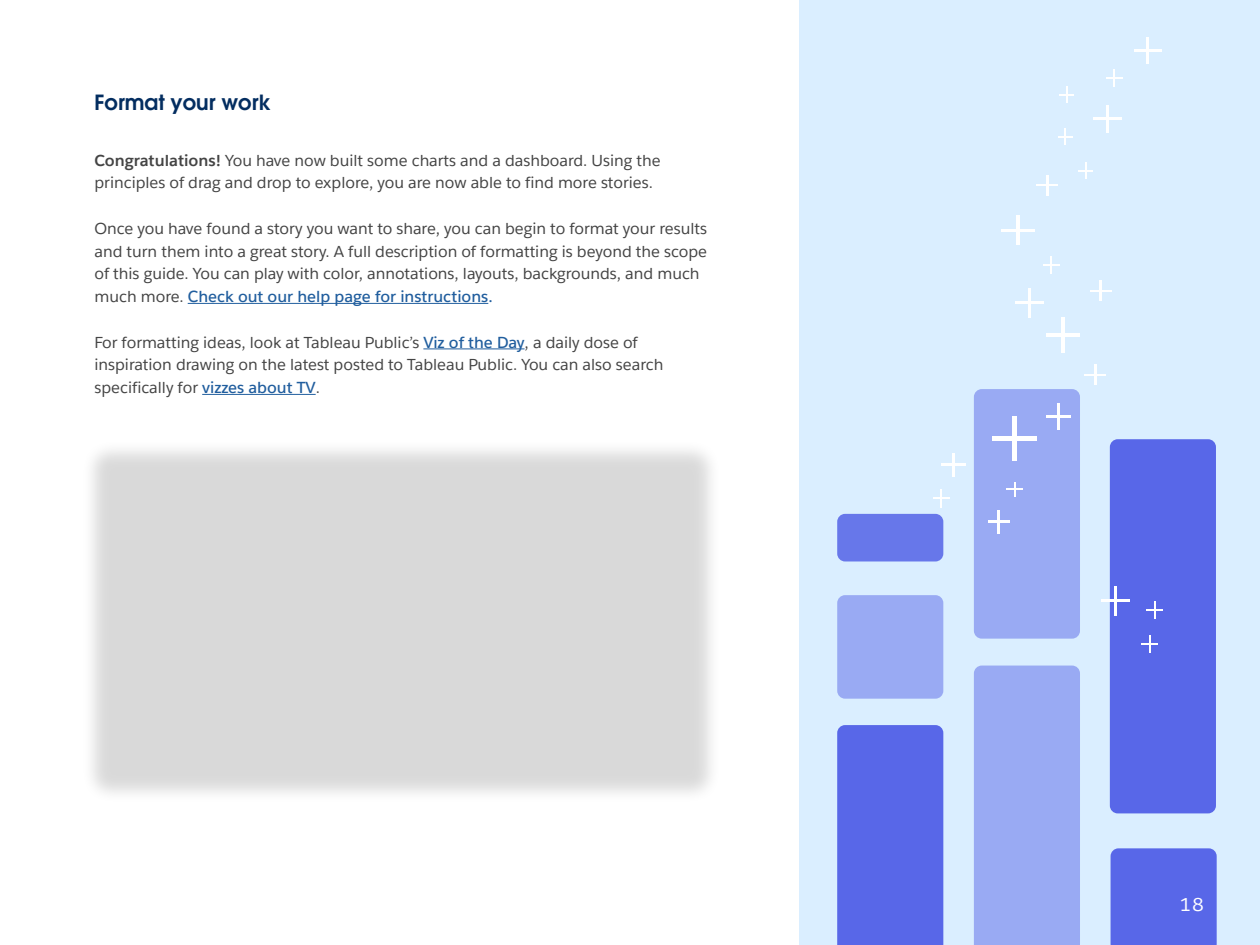
<style>
.page{position:relative;width:1260px;height:945px;background:#fff}
.page>*{position:absolute;margin:0;border:0;box-sizing:border-box;transform-origin:0 0}
.t1{font:21px "Avant Garde For Salesforce Dm";color:#032d60}
.t2{font:18.38px "Salesforce Sans";color:#fff}
.t3{font:15.75px/22.8px "Salesforce Sans";color:#444}
.s1{font-weight:700}
.s2{font-weight:600;color:#215e9e}
</style>
<div class="page">
<div style="left:799px;top:0;width:461px;height:945px;background:#daeeff"></div>
<hr style="left:188px;top:303px;width:300px;height:1px;background:#215e9e">
<hr style="left:423px;top:349px;width:102px;height:1px;background:#215e9e">
<hr style="left:202px;top:394px;width:114px;height:1px;background:#215e9e">
<div style="left:81px;top:439px;width:640px;height:365px;background:#000;opacity:.15"></div>
<div style="left:837px;top:725px;width:106px;height:220px;background:#5867e8"></div>
<div style="left:974px;top:666px;width:106px;height:279px;background:#99aaf3"></div>
<div style="left:1110px;top:439px;width:106px;height:374px;background:#5867e8;border-radius:8px"></div>
<div style="left:837px;top:595px;width:106px;height:104px;background:#99aaf3;border-radius:8px"></div>
<div style="left:1111px;top:848px;width:106px;height:97px;background:#5867e8"></div>
<div style="left:974px;top:389px;width:106px;height:250px;background:#99aaf3;border-radius:8px"></div>
<div style="left:837px;top:514px;width:106px;height:47px;background:#6777ea;border-radius:8px"></div>
<hr style="left:992px;top:436px;width:45px;height:4px;background:#fff">
<div style="left:1012px;top:416px;width:5px;height:45px;background:#fff"></div>
<hr style="left:988px;top:521px;width:21px;height:2px;background:#fff">
<hr style="left:998px;top:510px;width:2px;height:23px;background:#fff">
<hr style="left:1090px;top:290px;width:21px;height:2px;background:#fff">
<hr style="left:1100px;top:281px;width:2px;height:20px;background:#fff">
<hr style="left:941px;top:463px;width:25px;height:3px;background:#fff">
<hr style="left:952px;top:453px;width:3px;height:23px;background:#fff">
<hr style="left:1046px;top:334px;width:34px;height:3px;background:#fff">
<hr style="left:1061px;top:318px;width:3px;height:35px;background:#fff">
<svg style="left:933px;top:489px;width:16px;height:19px"></svg>
<hr style="left:1085px;top:374px;width:21px;height:2px;background:#fff">
<hr style="left:1094px;top:365px;width:3px;height:20px;background:#fff">
<hr style="left:1046px;top:415px;width:24px;height:2px;background:#fff">
<hr style="left:1057px;top:403px;width:2px;height:26px;background:#fff">
<svg style="left:1006px;top:482px;width:17px;height:14px"></svg>
<hr style="left:1101px;top:599px;width:28px;height:3px;background:#fff">
<hr style="left:1114px;top:586px;width:2px;height:30px;background:#fff">
<svg style="left:1142px;top:635px;width:16px;height:17px"></svg>
<svg style="left:1147px;top:601px;width:16px;height:17px"></svg>
<hr style="left:1093px;top:117px;width:29px;height:3px;background:#fff">
<hr style="left:1106px;top:105px;width:3px;height:27px;background:#fff">
<hr style="left:1015px;top:301px;width:28px;height:3px;background:#fff">
<hr style="left:1028px;top:288px;width:3px;height:29px;background:#fff">
<svg style="left:1043px;top:256px;width:16px;height:18px"></svg>
<hr style="left:1002px;top:229px;width:33px;height:2px;background:#fff">
<hr style="left:1017px;top:215px;width:3px;height:30px;background:#fff">
<svg style="left:1058px;top:129px;width:15px;height:16px"></svg>
<svg style="left:1079px;top:163px;width:14px;height:16px"></svg>
<svg style="left:1059px;top:87px;width:15px;height:16px"></svg>
<svg style="left:1106px;top:69px;width:16px;height:18px"></svg>
<hr style="left:1134px;top:50px;width:27px;height:2px;background:#fff">
<hr style="left:1146px;top:38px;width:3px;height:26px;background:#fff">
<hr style="left:1037px;top:184px;width:21px;height:2px;background:#fff">
<hr style="left:1046px;top:175px;width:2px;height:20px;background:#fff">
<h1 class="t1" style="left:94px;top:88px;width:178px">Format your work</h1>
<p class="t3" style="left:94px;top:149px;width:568px"><span class="s1">Congratulations!</span> You have now built some charts and a dashboard. Using the principles of drag and drop to explore, you are now able to find more stories.</p>
<p class="t3" style="left:94px;top:217px;width:614px">Once you have found a story you want to share, you can begin to format your results and turn them into a great story. A full description of formatting is beyond the scope of this guide. You can play with color, annotations, layouts, backgrounds, and much much more. <span class="s2">Check out our help page for instructions.</span></p>
<p class="t3" style="left:94px;top:331px;width:570px">For formatting ideas, look at Tableau Public’s <span class="s2">Viz of the Day</span>, a daily dose of inspiration drawing on the latest posted to Tableau Public. You can also search specifically for <span class="s2">vizzes about TV</span>.</p>
<p class="t2" style="left:1180px;top:893px;width:25px">18</p>
</div>
